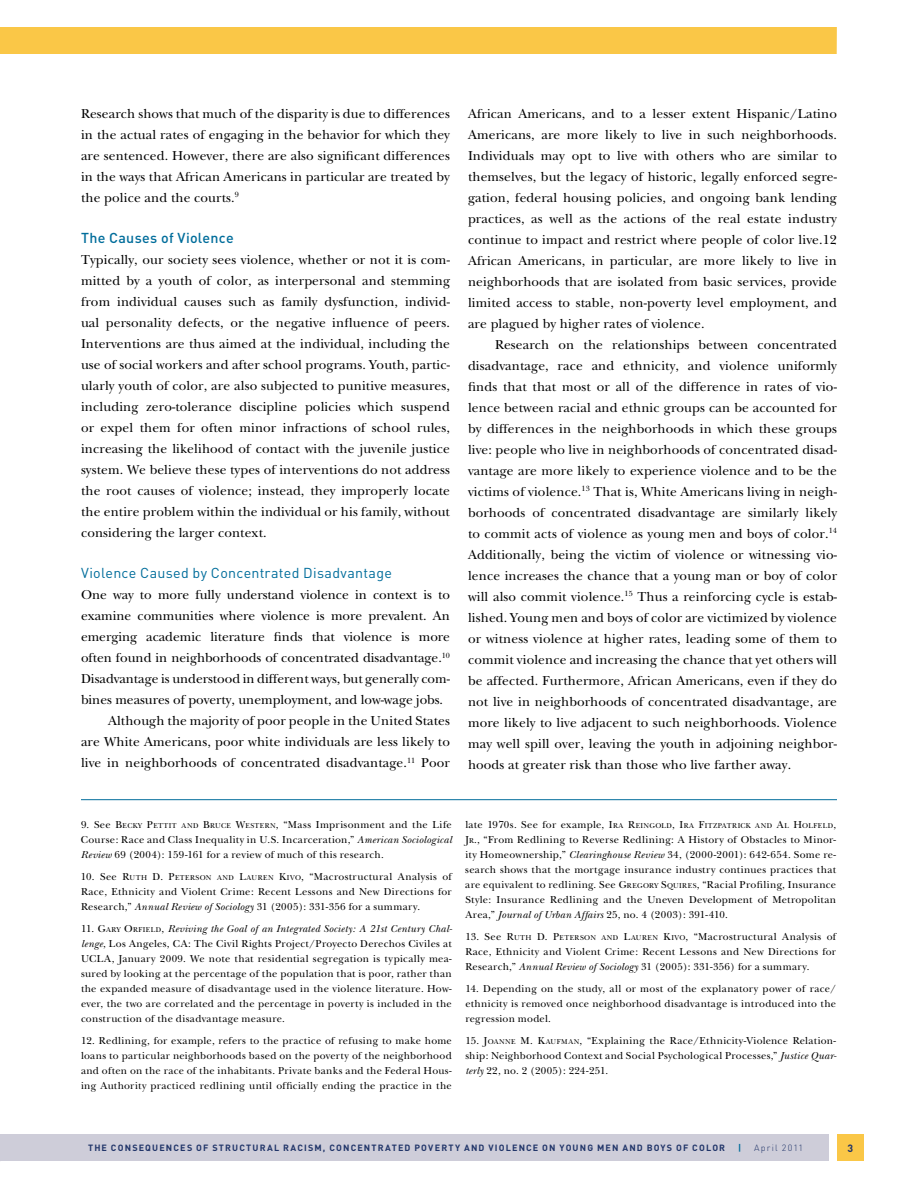
<style>
.page{position:relative;width:918px;height:1188px;background:#fff}
.page>*{position:absolute;margin:0;border:0;box-sizing:border-box;transform-origin:0 0}
.t1{font:14.25px "DIN";letter-spacing:.02em;color:#006d9b}
.t2{font:500 14.25px "DIN";letter-spacing:.02em;color:#006d9b}
.t3{font:13.5px/21px "New Baskerville";letter-spacing:.01em;color:#000;text-align:justify}
.t4{font:10.5px/15px "New Baskerville";letter-spacing:.025em;color:#000;text-align:justify}
.t5{font:700 10.5px "DIN";color:#213569}
.t6{font:700 9px "DIN";letter-spacing:.13em;color:#213569}
.t7{font:300 9px "DIN";letter-spacing:.13em;color:#213569}
.t8{font:700 9px "DIN";color:#006d9b}
.t9{font:7.35px "New Baskerville";letter-spacing:.06em;color:#000}
.s1{font-style:inherit}
.s2{font-size:7.35px}
.s3{font-style:italic}
.s4{font-size:10.5px}
</style>
<div class="page">
<div style="left:837px;top:1134px;width:27px;height:27px;background:#fac747"></div>
<div style="left:0;top:1134px;width:829px;height:27px;background:#cecdd9"></div>
<div style="left:0;top:27px;width:837px;height:27px;background:#fac747"></div>
<hr style="left:81px;top:799px;width:756px;height:1px;background:#006d9b">
<p class="t3" style="left:81px;top:103px;width:371px">Research shows that much of the disparity is due to differences in the actual rates of engaging in the behavior for which they are sentenced. However, there are also significant differences in the ways that African Americans in particular are treated by the police and the courts.<sup>9</sup></p>
<p class="t2" style="left:81px;top:229px;width:154px">The Causes of Violence</p>
<p class="t3" style="left:81px;top:249px;width:371px">Typically, our society sees violence, whether or not it is com&shy;mitted by a youth of color, as interpersonal and stemming from individual causes such as family dysfunction, individ&shy;ual personality defects, or the negative influence of peers.<br>Interventions are thus aimed at the individual, including the use of social workers and after school programs. Youth, partic&shy;ularly youth of color, are also subjected to punitive measures, including zero-tolerance discipline policies which suspend or expel them for often minor infractions of school rules, increasing the likelihood of contact with the juvenile justice system. We believe these types of interventions do not address the root causes of violence; instead, they improperly locate the entire problem within the individual or his family, without considering the larger context.</p>
<p class="t1" style="left:81px;top:564px;width:312px">Violence Caused by Concentrated Disadvantage</p>
<p class="t3" style="left:81px;top:585px;width:371px">One way to more fully understand violence in context is to</p>
<p class="t3" style="left:81px;top:606px;width:370px">examine communities where violence is more prevalent. An</p>
<p class="t3" style="left:81px;top:627px;width:371px">emerging academic literature finds that violence is more</p>
<p class="t3" style="left:81px;top:648px;width:371px">often found in neighborhoods of concentrated disadvantage.<sup>10</sup></p>
<p class="t3" style="left:81px;top:669px;width:371px">Disadvantage is understood in different ways, but generally com-</p>
<p class="t3" style="left:81px;top:690px;width:364px">bines measures of poverty, unemployment, and low-wage jobs.</p>
<p class="t3" style="left:108px;top:711px;width:343px">Although the majority of poor people in the United States</p>
<p class="t3" style="left:81px;top:732px;width:370px">are White Americans, poor white individuals are less likely to</p>
<p class="t3" style="left:81px;top:753px;width:371px">live in neighborhoods of concentrated disadvantage.<sup>11</sup> Poor</p>
<p class="t3" style="left:468px;top:103px;width:371px">African Americans, and to a lesser extent Hispanic/Latino Americans, are more likely to live in such neighborhoods.<br>Individuals may opt to live with others who are similar to themselves, but the legacy of historic, legally enforced segre&shy;gation, federal housing policies, and ongoing bank lending practices, as well as the actions of the real estate industry continue to impact and restrict where people of color live.12<br>African Americans, in particular, are more likely to live in neighborhoods that are isolated from basic services, provide limited access to stable, non-poverty level employment, and are plagued by higher rates of violence.</p>
<p class="t3" style="left:468px;top:334px;width:371px;text-indent:27px">Research on the relationships between concentrated disadvantage, race and ethnicity, and violence uniformly finds that that most or all of the difference in rates of vio&shy;lence between racial and ethnic groups can be accounted for by differences in the neighborhoods in which these groups live: people who live in neighborhoods of concentrated disad&shy;vantage are more likely to experience violence and to be the victims of violence.<sup>13</sup> That is, White Americans living in neigh&shy;borhoods of concentrated disadvantage are similarly likely to commit acts of violence as young men and boys of color.<sup>14<br></sup>Additionally, being the victim of violence or witnessing vio&shy;lence increases the chance that a young man or boy of color will also commit violence.<sup>15</sup> Thus a reinforcing cycle is estab&shy;lished. Young men and boys of color are victimized by violence or witness violence at higher rates, leading some of them to commit violence and increasing the chance that yet others will be affected. Furthermore, African Americans, even if they do not live in neighborhoods of concentrated disadvantage, are more likely to live adjacent to such neighborhoods. Violence may well spill over, leaving the youth in adjoining neighbor&shy;hoods at greater risk than those who live farther away.</p>
<p class="t4" style="left:81px;top:818px;width:372px">9. See <span class="s1">B</span><span class="s2">ECKY</span> <span class="s1">P</span><span class="s2">ETTIT AND</span> <span class="s1">B</span><span class="s2">RUCE</span> <span class="s1">W</span><span class="s2">ESTERN</span>, “Mass Imprisonment and the Life Course: Race and Class Inequality in U.S. Incarceration,” <span class="s3">American Sociological Review</span> 69 (2004): 159-161 for a review of much of this research.</p>
<p class="t4" style="left:81px;top:869px;width:372px">10. See <span class="s1">R</span><span class="s2">UTH</span> <span class="s1">D. P</span><span class="s2">ETERSON AND</span> <span class="s1">L</span><span class="s2">AUREN</span> <span class="s1">K</span><span class="s2">IVO</span>, “Macrostructural Analysis of Race, Ethnicity and Violent Crime: Recent Lessons and New Directions for Research,” <span class="s3">Annual Review of Sociology</span> 31 (2005): 331-356 for a summary.</p>
<p class="t4" style="left:81px;top:921px;width:373px">11. <span class="s1">G</span><span class="s2">ARY</span> <span class="s1">O</span><span class="s2">RFIELD</span>, <span class="s3">Reviving the Goal of an Integrated Society: A 21st Century Chal&shy;lenge</span>, Los Angeles, CA: The Civil Rights Project/Proyecto Derechos Civiles at UCLA, January 2009. We note that residential segregation is typically mea&shy;sured by looking at the percentage of the population that is poor, rather than the expanded measure of disadvantage used in the violence literature. How&shy;ever, the two are correlated and the percentage in poverty is included in the construction of the disadvantage measure.</p>
<p class="t4" style="left:81px;top:1033px;width:372px">12. Redlining, for example, refers to the practice of refusing to make home loans to particular neighborhoods based on the poverty of the neighborhood and often on the race of the inhabitants. Private banks and the Federal Hous&shy;ing Authority practiced redlining until officially ending the practice in the</p>
<p class="t9" style="left:465px;top:822px;width:372px"><span class="s4">late 1970s. See for example,</span> <span class="s4">I</span>RA <span class="s4">R</span>EINGOLD<span class="s4">, I</span>RA <span class="s4">F</span>ITZPATRICK AND <span class="s4">A</span>L <span class="s4">H</span>OLFELD<span class="s4">,</span></p>
<p class="t4" style="left:465px;top:833px;width:372px"><span class="s1">J</span><span class="s2">R</span>., “From Redlining to Reverse Redlining: A History of Obstacles to Minor&shy;ity Homeownership,” <span class="s3">Clearinghouse Review</span> 34, (2000-2001): 642-654. Some re&shy;search shows that the mortgage insurance industry continues practices that are equivalent to redlining. See <span class="s1">G</span><span class="s2">REGORY</span> <span class="s1">S</span><span class="s2">QUIRES</span><span class="s1">,</span> “Racial Profiling, Insurance Style: Insurance Redlining and the Uneven Development of Metropolitan Area,” <span class="s3">Journal of Urban Affairs</span> 25, no. 4 (2003): 391-410.</p>
<p class="t4" style="left:465px;top:929px;width:372px">13. See <span class="s1">R</span><span class="s2">UTH</span> <span class="s1">D. P</span><span class="s2">ETERSON AND</span> <span class="s1">L</span><span class="s2">AUREN</span> <span class="s1">K</span><span class="s2">IVO</span>, “Macrostructural Analysis of Race, Ethnicity and Violent Crime: Recent Lessons and New Directions for Research,” <span class="s3">Annual Review of Sociology</span> 31 (2005): 331-356) for a summary.</p>
<p class="t4" style="left:465px;top:981px;width:372px">14. Depending on the study, all or most of the explanatory power of race/ ethnicity is removed once neighborhood disadvantage is introduced into the regression model.</p>
<p class="t4" style="left:465px;top:1033px;width:373px">15. <span class="s1">J</span><span class="s2">OANNE</span> <span class="s1">M. K</span><span class="s2">AUFMAN</span>, “Explaining the Race/Ethnicity-Violence Relation&shy;ship: Neighborhood Context and Social Psychological Processes,” <span class="s3">Justice Quar&shy;terly</span> 22, no. 2 (2005): 224-251.</p>
<p class="t6" style="left:88px;top:1142px;width:639px">THE CONSEQUENCES OF STRUCTURAL R ACISM, CONCENTRATED POVERT Y AND VIOLENCE ON YOUNG M EN AND BOYS OF COLOR</p>
<p class="t8" style="left:738px;top:1142px;width:5px">|</p>
<p class="t7" style="left:754px;top:1142px;width:51px">April 2011</p>
<p class="t5" style="left:848px;top:1141px;width:7px">3</p>
</div>
